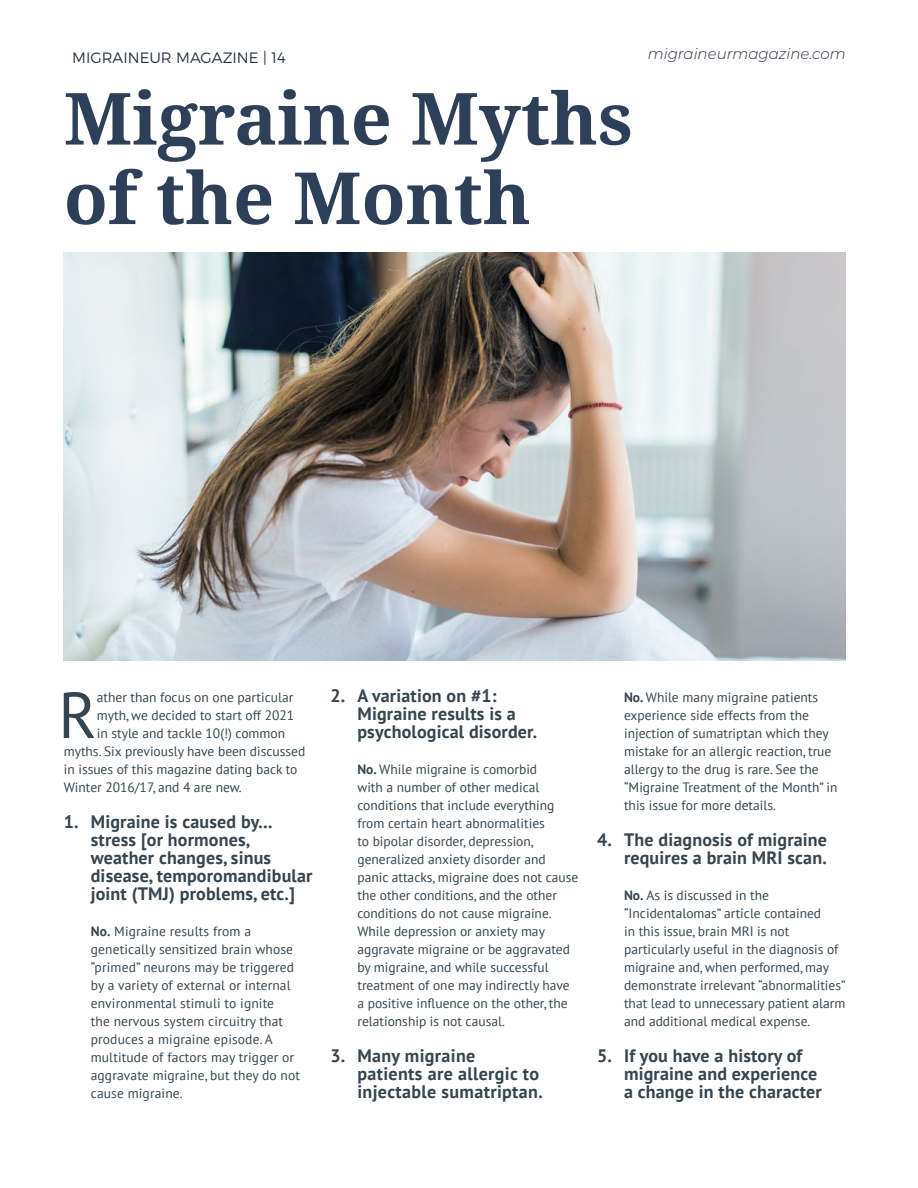
<style>
.page{position:relative;width:918px;height:1188px;background:#fff}
.page>*{position:absolute;margin:0;border:0;box-sizing:border-box;transform-origin:0 0}
.t1{font:700 72px/79.5px "Droid Serif";color:#2e4059}
.t2{font:64.95px "PT Sans";color:#36454f}
.t3{font:700 18px/18px "PT Sans";letter-spacing:.01em;color:#36454f}
.t4{font:italic 300 15px "Montserrat";color:#292f45}
.t5{font:300 15px "Montserrat";color:#292f45}
.t6{font:13.5px/18px "PT Sans";color:#36454f}
.s1{font-weight:700}
</style>
<div class="page">
<img style="left:64px;top:252px;width:782px;height:408px">
<p class="t5" style="left:72px;top:46px;width:215px">MIGRAINEUR MAGAZINE | 14</p>
<p class="t4" style="left:648px;top:43px;width:199px">migraineurmagazine.com</p>
<h1 class="t1" style="left:64px;top:80px;width:571px">Migraine Myths of the Month</h1>
<h2 class="t2" style="left:58px;top:673px;width:40px">R</h2>
<p class="t6" style="left:97px;top:688px;width:198px">ather than focus on one particular</p>
<p class="t6" style="left:97px;top:706px;width:199px">myth, we decided to start off 2021</p>
<p class="t6" style="left:97px;top:724px;width:190px">in style and tackle 10(!) common</p>
<p class="t6" style="left:64px;top:742px;width:243px">myths. Six previously have been discussed</p>
<p class="t6" style="left:64px;top:760px;width:235px">in issues of this magazine dating back to</p>
<p class="t6" style="left:64px;top:778px;width:180px">Winter 2016/17, and 4 are new.</p>
<h3 class="t3" style="left:91px;top:812px;width:223px;text-indent:-27px">1. Migraine is caused by… stress [or hormones, weather changes, sinus disease, temporomandibular joint (TMJ) problems, etc.]</h3>
<p class="t6" style="left:91px;top:922px;width:211px"><span class="s1">No.</span> Migraine results from a genetically sensitized brain whose “primed” neurons may be triggered by a variety of external or internal environmental stimuli to ignite<br>the nervous system circuitry that produces a migraine episode. A multitude of factors may trigger or aggravate migraine, but they do not cause migraine.</p>
<h3 class="t3" style="left:357px;top:686px;width:181px;text-indent:-27px">2. A variation on #1:<br>Migraine results is a psychological disorder.</h3>
<p class="t6" style="left:357px;top:760px;width:222px"><span class="s1">No.</span> While migraine is comorbid<br>with a number of other medical conditions that include everything from certain heart abnormalities<br>to bipolar disorder, depression, generalized anxiety disorder and panic attacks, migraine does not cause the other conditions, and the other conditions do not cause migraine.<br>While depression or anxiety may aggravate migraine or be aggravated by migraine, and while successful treatment of one may indirectly have a positive influence on the other, the relationship is not causal.</p>
<h3 class="t3" style="left:357px;top:1046px;width:187px;text-indent:-27px">3. Many migraine patients are allergic to injectable sumatriptan.</h3>
<p class="t6" style="left:624px;top:688px;width:215px"><span class="s1">No.</span> While many migraine patients experience side effects from the injection of sumatriptan which they mistake for an allergic reaction, true allergy to the drug is rare. See the “Migraine Treatment of the Month” in this issue for more details.</p>
<h3 class="t3" style="left:597px;top:830px;width:232px;text-align:right">4. The diagnosis of migraine requires a brain MRI scan.</h3>
<p class="t6" style="left:624px;top:886px;width:223px"><span class="s1">No.</span> As is discussed in the “Incidentalomas” article contained<br>in this issue, brain MRI is not particularly useful in the diagnosis of migraine and, when performed, may demonstrate irrelevant “abnormalities” that lead to unnecessary patient alarm and additional medical expense.</p>
<h3 class="t3" style="left:624px;top:1046px;width:199px;text-indent:-27px">5. If you have a history of migraine and experience a change in the character</h3>
</div>
